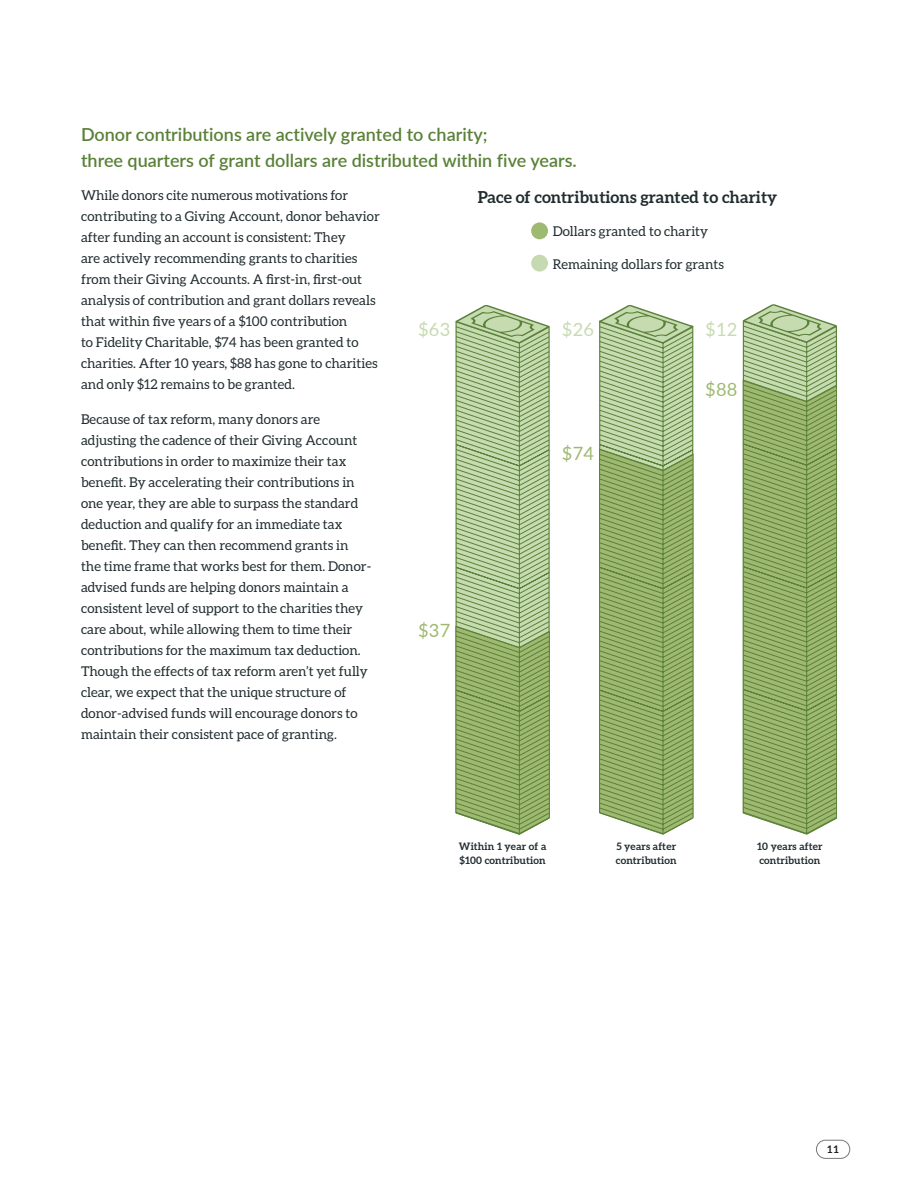
<style>
.page{position:relative;width:918px;height:1188px;background:#fff}
.page>*{position:absolute;margin:0;border:0;box-sizing:border-box;transform-origin:0 0}
.t1{font:18.3px "Lato";color:#9fb970}
.t2{font:18.3px "Lato";color:#c6dbb0}
.t3{font:600 18px/25.5px "Lato";color:#5a8138}
.t4{font:700 16.5px "Aleo";color:#212c2f}
.t5{font:13.5px/21px "Aleo";color:#212c2f}
.t6{font:700 10.5px "Lato";color:#231f20}
.t7{font:700 10.35px/13.6px "Aleo";letter-spacing:.01em;color:#202c30}
</style>
<div class="page">
<svg style="left:455px;top:343px;width:95px;height:492px;background:#a1bb82"></svg>
<svg style="left:455px;top:305px;width:95px;height:38px"></svg>
<svg style="left:599px;top:343px;width:94px;height:492px;background:#96b270"></svg>
<svg style="left:599px;top:305px;width:95px;height:38px"></svg>
<svg style="left:743px;top:343px;width:94px;height:491px;background:#92ae69"></svg>
<svg style="left:742px;top:304px;width:95px;height:39px"></svg>
<div style="left:531px;top:222px;width:17px;height:17px;background:#9eb971;border-radius:50%"></div>
<div style="left:531px;top:255px;width:17px;height:17px;background:#c5dab1;border-radius:50%"></div>
<div style="left:816px;top:1140px;width:34px;height:19px;border:1px solid #78797b;border-radius:9px"></div>
<h2 class="t3" style="left:81px;top:121px;width:497px">Donor contributions are actively granted to charity;<br>three quarters of grant dollars are distributed within five years.</h2>
<p class="t5" style="left:81px;top:185px;width:300px">While donors cite numerous motivations for contributing to a Giving Account, donor behavior after funding an account is consistent: They<br>are actively recommending grants to charities from their Giving Accounts. A first-in, first-out analysis of contribution and grant dollars reveals that within five years of a $100 contribution<br>to Fidelity Charitable, $74 has been granted to charities. After 10 years, $88 has gone to charities and only $12 remains to be granted.</p>
<p class="t5" style="left:81px;top:408px;width:292px">Because of tax reform, many donors are adjusting the cadence of their Giving Account contributions in order to maximize their tax benefit. By accelerating their contributions in one year, they are able to surpass the standard deduction and qualify for an immediate tax benefit. They can then recommend grants in the time frame that works best for them. Donor&shy;advised funds are helping donors maintain a consistent level of support to the charities they care about, while allowing them to time their contributions for the maximum tax deduction.<br>Though the effects of tax reform aren’t yet fully clear, we expect that the unique structure of donor-advised funds will encourage donors to maintain their consistent pace of granting.</p>
<p class="t4" style="left:478px;top:187px;width:301px">Pace of contributions granted to charity</p>
<p class="t5" style="left:553px;top:221px;width:157px">Dollars granted to charity</p>
<p class="t5" style="left:553px;top:253px;width:173px">Remaining dollars for grants</p>
<h1 class="t2" style="left:418px;top:316px;width:34px">$63</h1>
<h1 class="t2" style="left:562px;top:316px;width:34px">$26</h1>
<h1 class="t2" style="left:705px;top:316px;width:34px">$12</h1>
<h1 class="t1" style="left:705px;top:376px;width:34px">$88</h1>
<h1 class="t1" style="left:562px;top:441px;width:34px">$74</h1>
<h1 class="t1" style="left:418px;top:617px;width:34px">$37</h1>
<p class="t7" style="left:459px;top:839px;width:89px">Within 1 year of a $100 contribution</p>
<p class="t7" style="left:616px;top:839px;width:62px">5 years after contribution</p>
<p class="t7" style="left:757px;top:839px;width:67px">10 years after contribution</p>
<p class="t6" style="left:827px;top:1141px;width:14px">11</p>
</div>
